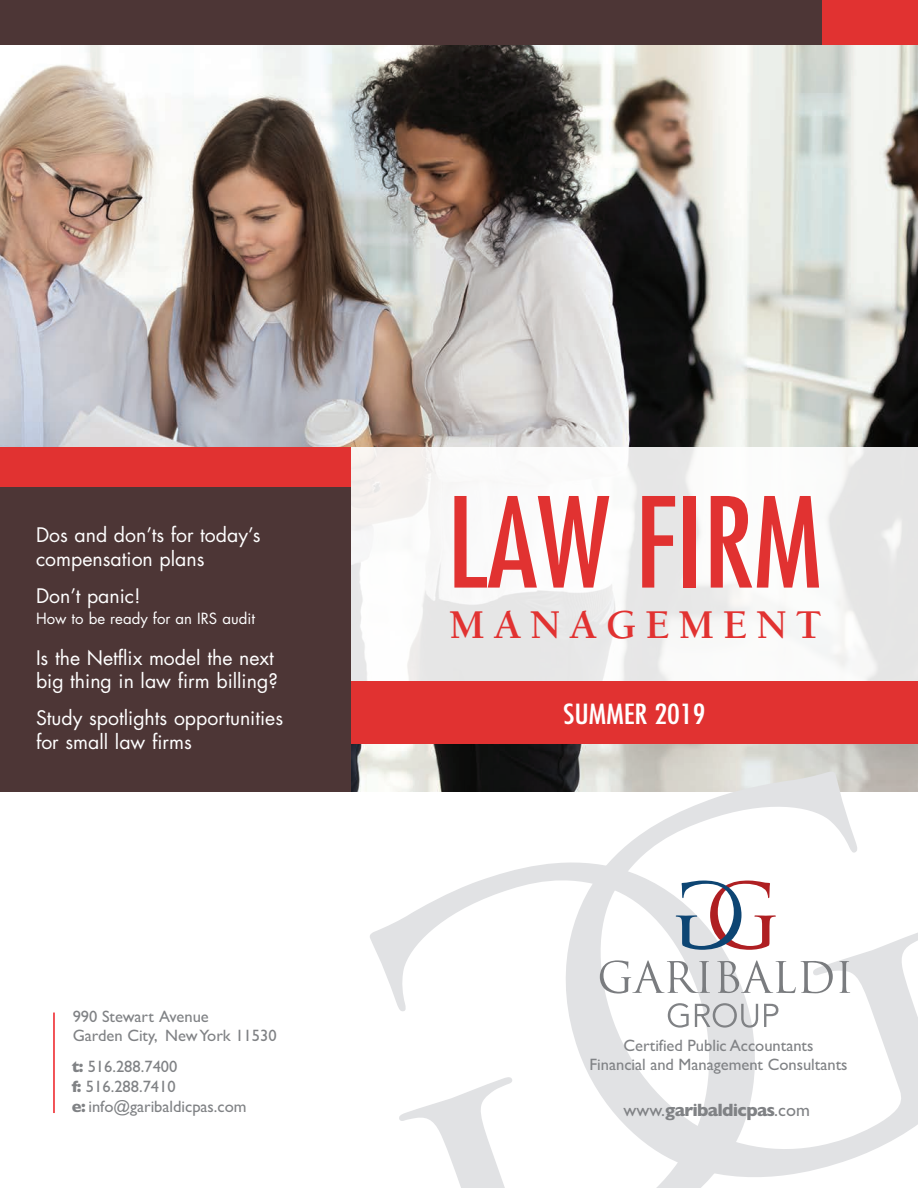
<style>
.page{position:relative;width:918px;height:1188px;background:#fff}
.page>*{position:absolute;margin:0;border:0;box-sizing:border-box;transform-origin:0 0}
.t1{font:condensed 121.5px "Futura Std";color:#e13231}
.t2{font:700 42px "Berkeley Std";letter-spacing:.2em;color:#e13231}
.t3{font:condensed 27px "Futura Std";color:#fff;scale:1.15 1}
.t4{font:19.5px/23.4px "Futura Std";color:#fff}
.t5{font:700 18px "Gill Sans";letter-spacing:-.045em;color:#808285}
.t6{font:16.5px/19.8px "Gill Sans";color:#808285}
.t7{font:15px "Futura Std";color:#fff}
.s1{font-weight:700}
.s2{font-weight:400}
</style>
<div class="page">
<img style="left:0;top:45px;width:918px;height:747px">
<svg style="left:351px;top:447px;width:567px;height:234px"></svg>
<div style="left:351px;top:681px;width:567px;height:63px;background:#e13231"></div>
<div style="left:0;top:0;width:918px;height:45px;background:#4d3636"></div>
<div style="left:0;top:447px;width:351px;height:345px;background:#4d3636"></div>
<div style="left:0;top:447px;width:351px;height:40px;background:#e13231"></div>
<div style="left:822px;top:0;width:96px;height:45px;background:#e13231"></div>
<svg style="left:552px;top:772px;width:366px;height:405px"></svg>
<svg style="left:370px;top:856px;width:394px;height:332px"></svg>
<svg style="left:600px;top:960px;width:110px;height:34px"></svg>
<svg style="left:717px;top:960px;width:116px;height:33px"></svg>
<svg style="left:839px;top:961px;width:11px;height:32px"></svg>
<svg style="left:668px;top:1003px;width:21px;height:25px"></svg>
<svg style="left:695px;top:1003px;width:63px;height:25px"></svg>
<svg style="left:764px;top:1004px;width:14px;height:23px"></svg>
<svg style="left:676px;top:881px;width:100px;height:69px"></svg>
<hr style="left:53px;top:1013px;width:2px;height:100px;background:#ee1d23">
<h1 class="t1" style="left:447px;top:470px;width:377px">LAW FIRM</h1>
<h2 class="t2" style="left:449px;top:602px;width:374px">MANAGEMENT</h2>
<p class="t4" style="left:36px;top:524px;width:226px">Dos and don’ts for today’s compensation plans</p>
<p class="t4" style="left:36px;top:584px;width:106px">Don’t panic!</p>
<p class="t7" style="left:36px;top:609px;width:220px">How to be ready for an IRS audit</p>
<p class="t4" style="left:36px;top:646px;width:243px">Is the Netflix model the next big thing in law firm billing?</p>
<p class="t4" style="left:36px;top:707px;width:249px">Study spotlights opportunities for small law firms</p>
<h3 class="t3" style="left:563px;top:698px;width:125px">SUMMER 2019</h3>
<p class="t6" style="left:73px;top:1006px;width:205px">990 Stewart Avenue<br>Garden City, NewYork 11530</p>
<p class="t6" style="left:72px;top:1056px;width:176px"><span class="s1">t:</span> 516.288.7400<br><span class="s1">f:</span> 516.288.7410<br><span class="s1">e:</span> info@garibaldicpas.com</p>
<p class="t6" style="left:589px;top:1035px;width:260px;text-align:center">Certified Public Accountants<br>Financial and Management Consultants</p>
<p class="t5" style="left:624px;top:1095px;width:188px"><span class="s2">www.</span>garibaldicpas<span class="s2">.com</span></p>
</div>
